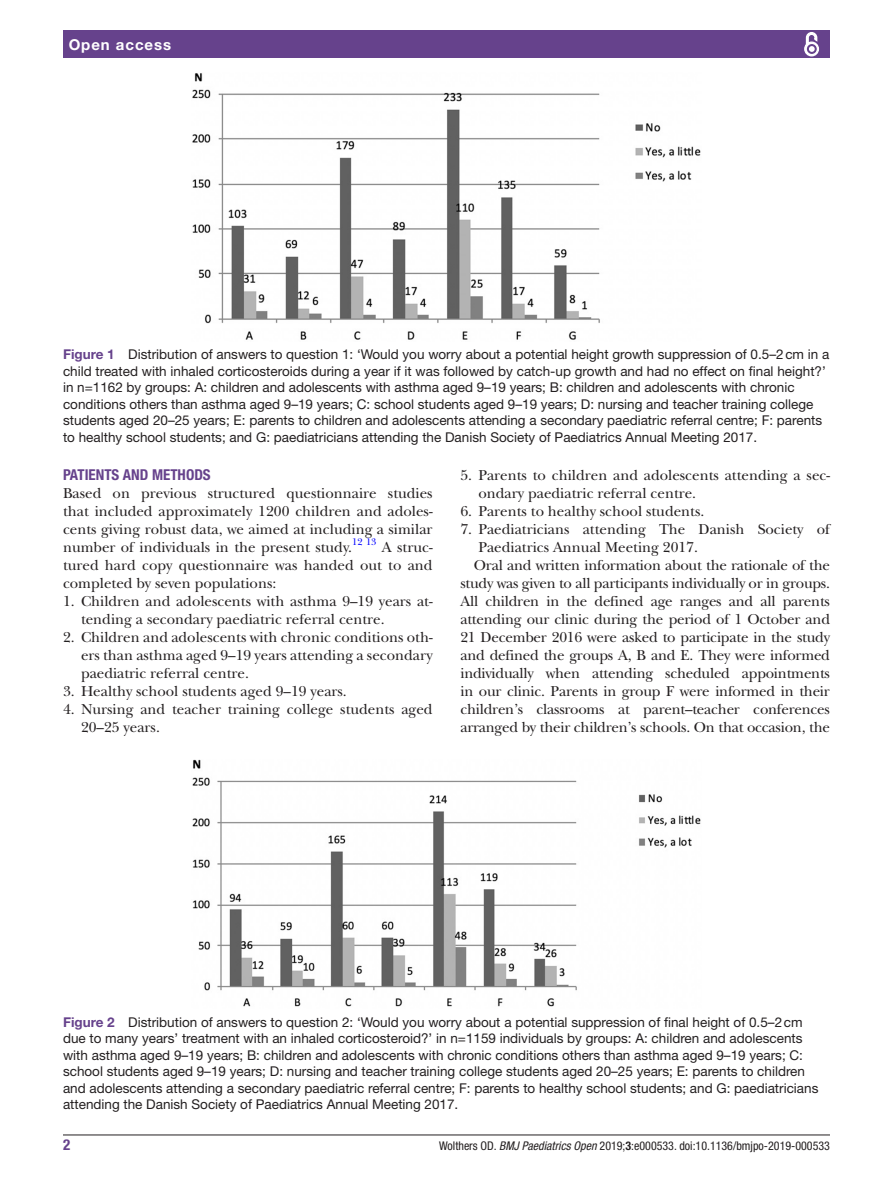
<style>
.page{position:relative;width:893px;height:1191px;background:#fff}
.page>*{position:absolute;margin:0;border:0;box-sizing:border-box;transform-origin:0 0}
.t1{font:15px/18px "New Baskerville";color:#231f20;text-align:justify}
.t2{font:700 condensed 15px "Helvetica Neue LT Std";color:#66428c}
.t3{font:700 15px "Helvetica Neue LT Std";letter-spacing:.065em;color:#fff}
.t4{font:13.5px/16.5px "Helvetica Neue LT Std";color:#231f20}
.t5{font:condensed 12px "Helvetica Neue LT Std";color:#231f20}
.t6{font:9.9px "New Baskerville";color:#00f}
.s1{font-weight:700;color:#66428c}
.s2{font-style:italic}
.s3{font-weight:700}
</style>
<div class="page">
<hr style="left:63px;top:1134px;width:767px;height:1px;background:#231f20">
<div style="left:63px;top:31px;width:767px;height:27px;background:#66428c"></div>
<svg style="left:804px;top:32px;width:15px;height:25px"></svg>
<img style="left:192px;top:73px;width:509px;height:267px">
<img style="left:192px;top:759px;width:509px;height:248px">
<p class="t3" style="left:69px;top:35px;width:104px">Open access</p>
<p class="t4" style="left:63px;top:346px;width:768px"><span class="s1">Figure 1</span> Distribution of answers to question 1: ‘Would you worry about a potential height growth suppression of 0.5–2cm in a child treated with inhaled corticosteroids during a year if it was followed by catch-up growth and had no effect on final height?’ in n=1162 by groups: A: children and adolescents with asthma aged 9–19 years; B: children and adolescents with chronic conditions others than asthma aged 9–19 years; C: school students aged 9–19 years; D: nursing and teacher training college students aged 20–25 years; E: parents to children and adolescents attending a secondary paediatric referral centre; F: parents to healthy school students; and G: paediatricians attending the Danish Society of Paediatrics Annual Meeting 2017.</p>
<p class="t2" style="left:63px;top:466px;width:149px">PATIENTS AND METHODS</p>
<p class="t1" style="left:63px;top:484px;width:371px">Based on previous structured questionnaire studies that included approximately 1200 children and adoles&shy;cents giving robust data, we aimed at including a similar number of individuals in the present study.</p>
<p class="t6" style="left:352px;top:536px;width:26px">12 13</p>
<p class="t1" style="left:63px;top:538px;width:371px;text-indent:319px">A struc&shy;tured hard copy questionnaire was handed out to and completed by seven populations:</p>
<p class="t1" style="left:81px;top:592px;width:353px;text-indent:-18px">1. Children and adolescents with asthma 9–19 years at&shy;tending a secondary paediatric referral centre.</p>
<p class="t1" style="left:81px;top:628px;width:353px;text-indent:-18px">2. Children and adolescents with chronic conditions oth&shy;ers than asthma aged 9–19 years attending a secondary paediatric referral centre.</p>
<p class="t1" style="left:63px;top:682px;width:285px">3. Healthy school students aged 9–19 years.</p>
<p class="t1" style="left:81px;top:700px;width:353px;text-indent:-18px">4. Nursing and teacher training college students aged<br>20–25 years.</p>
<p class="t1" style="left:478px;top:466px;width:353px;text-indent:-18px">5. Parents to children and adolescents attending a sec&shy;ondary paediatric referral centre.</p>
<p class="t1" style="left:460px;top:502px;width:245px">6. Parents to healthy school students.</p>
<p class="t1" style="left:460px;top:520px;width:371px">7. Paediatricians attending The Danish Society of</p>
<p class="t1" style="left:478px;top:538px;width:221px">Paediatrics Annual Meeting 2017.</p>
<p class="t1" style="left:474px;top:556px;width:358px">Oral and written information about the rationale of the</p>
<p class="t1" style="left:460px;top:574px;width:371px">study was given to all participants individually or in groups.</p>
<p class="t1" style="left:460px;top:592px;width:371px">All children in the defined age ranges and all parents</p>
<p class="t1" style="left:460px;top:610px;width:371px">attending our clinic during the period of 1 October and</p>
<p class="t1" style="left:460px;top:628px;width:371px">21 December 2016 were asked to participate in the study</p>
<p class="t1" style="left:460px;top:646px;width:371px">and defined the groups A, B and E. They were informed</p>
<p class="t1" style="left:460px;top:664px;width:371px">individually when attending scheduled appointments</p>
<p class="t1" style="left:460px;top:682px;width:371px">in our clinic. Parents in group F were informed in their</p>
<p class="t1" style="left:460px;top:700px;width:371px">children’s classrooms at parent–teacher conferences</p>
<p class="t1" style="left:460px;top:718px;width:371px">arranged by their children’s schools. On that occasion, the</p>
<p class="t4" style="left:63px;top:1013px;width:757px"><span class="s1">Figure 2</span> Distribution of answers to question 2: ‘Would you worry about a potential suppression of final height of 0.5–2cm due to many years’ treatment with an inhaled corticosteroid?’ in n=1159 individuals by groups: A: children and adolescents with asthma aged 9–19 years; B: children and adolescents with chronic conditions others than asthma aged 9–19 years; C: school students aged 9–19 years; D: nursing and teacher training college students aged 20–25 years; E: parents to children and adolescents attending a secondary paediatric referral centre; F: parents to healthy school students; and G: paediatricians attending the Danish Society of Paediatrics Annual Meeting 2017.</p>
<p class="t2" style="left:63px;top:1135px;width:9px">2</p>
<p class="t5" style="left:439px;top:1138px;width:392px">Wolthers OD. <span class="s2">BMJ Paediatrics Open</span> 2019;<span class="s3">3</span>:e000533. doi:10.1136/bmjpo-2019-000533</p>
</div>
